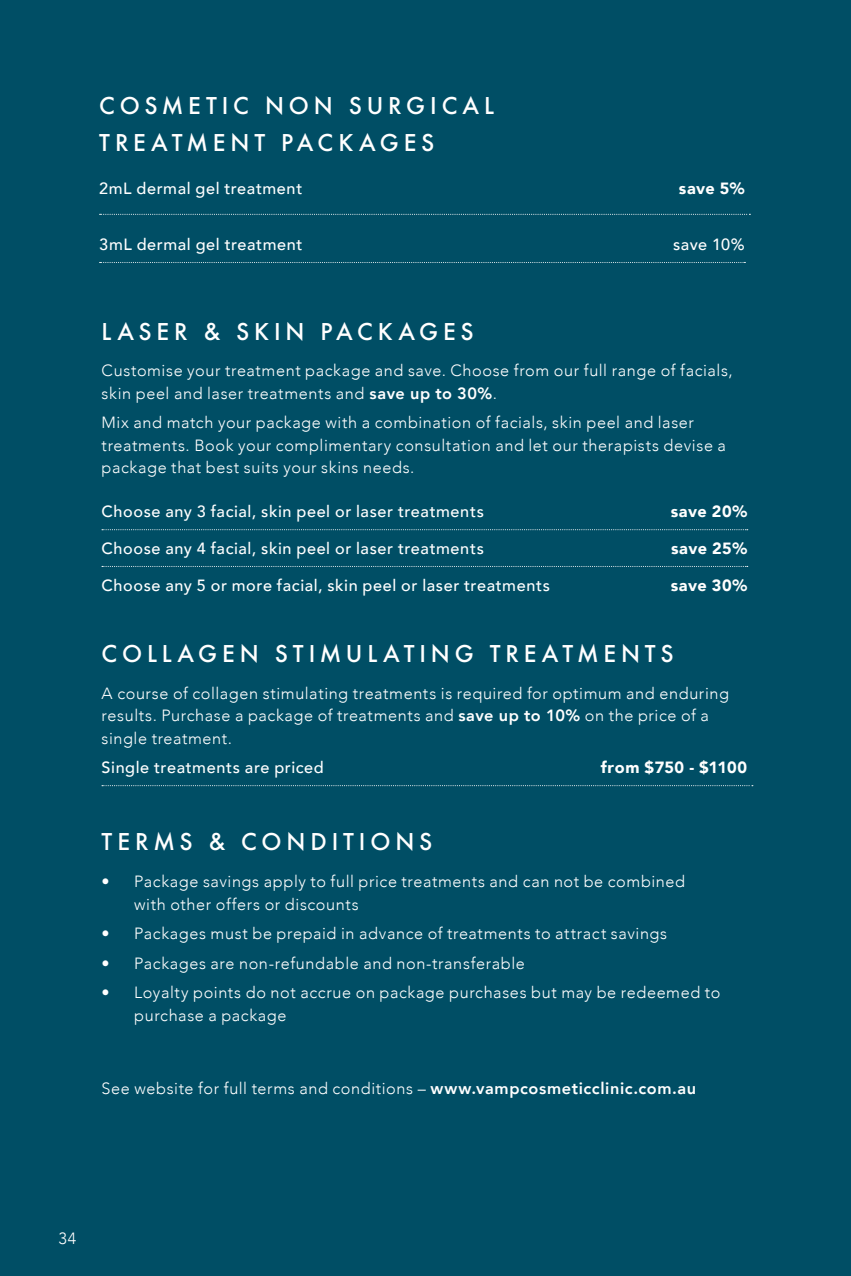
<style>
.page{position:relative;width:851px;height:1276px;background:#fff}
.page>*{position:absolute;margin:0;border:0;box-sizing:border-box;transform-origin:0 0}
.t1{font:500 22.5px/36.2px "Futura";letter-spacing:.215em;color:#fff}
.t2{font:300 16.25px/22.5px "Avenir";letter-spacing:.035em;color:#fff}
.t3{font:500 16.25px "Avenir";letter-spacing:.035em;color:#fff}
.t4{font:900 16.25px "Avenir";letter-spacing:.025em;color:#fff}
.s1{font-weight:800}
</style>
<div class="page">
<div style="left:0;top:0;width:850px;height:1276px;background:#004e65"></div>
<svg style="left:100px;top:214px;width:650px;height:1px"></svg>
<svg style="left:100px;top:262px;width:645px;height:1px"></svg>
<svg style="left:102px;top:529px;width:645px;height:1px"></svg>
<svg style="left:102px;top:566px;width:645px;height:1px"></svg>
<svg style="left:102px;top:785px;width:650px;height:1px"></svg>
<h1 class="t1" style="left:99px;top:87px;width:396px">COSMETIC NON SURGICAL<br>TREATMENT PACKAGES</h1>
<p class="t3" style="left:99px;top:175px;width:204px">2mL dermal gel treatment</p>
<p class="t4" style="left:678px;top:175px;width:67px">save 5%</p>
<p class="t3" style="left:99px;top:230px;width:205px">3mL dermal gel treatment</p>
<p class="t3" style="left:673px;top:230px;width:73px">save 10%</p>
<h1 class="t1" style="left:102px;top:313px;width:373px">LASER &amp; SKIN PACKAGES</h1>
<p class="t2" style="left:102px;top:359px;width:632px">Customise your treatment package and save. Choose from our full range of facials, skin peel and laser treatments and <span class="s1">save up to 30%</span>.</p>
<p class="t2" style="left:102px;top:412px;width:625px">Mix and match your package with a combination of facials, skin peel and laser treatments. Book your complimentary consultation and let our therapists devise a package that best suits your skins needs.</p>
<p class="t3" style="left:102px;top:497px;width:384px">Choose any 3 facial, skin peel or laser treatments</p>
<p class="t4" style="left:670px;top:498px;width:78px">save 20%</p>
<p class="t3" style="left:102px;top:534px;width:384px">Choose any 4 facial, skin peel or laser treatments</p>
<p class="t4" style="left:671px;top:534px;width:77px">save 25%</p>
<p class="t3" style="left:102px;top:571px;width:450px">Choose any 5 or more facial, skin peel or laser treatments</p>
<p class="t4" style="left:670px;top:571px;width:78px">save 30%</p>
<h1 class="t1" style="left:102px;top:635px;width:573px">COLLAGEN STIMULATING TREATMENTS</h1>
<p class="t2" style="left:102px;top:682px;width:628px">A course of collagen stimulating treatments is required for optimum and enduring results. Purchase a package of treatments and <span class="s1">save up to 10%</span> on the price of a single treatment.</p>
<p class="t3" style="left:102px;top:753px;width:224px">Single treatments are priced</p>
<p class="t4" style="left:601px;top:753px;width:148px">from $750 - $1100</p>
<h1 class="t1" style="left:102px;top:823px;width:332px">TERMS &amp; CONDITIONS</h1>
<p class="t2" style="left:134px;top:870px;width:552px;text-indent:-32px">• Package savings apply to full price treatments and can not be combined with other offers or discounts</p>
<p class="t2" style="left:102px;top:922px;width:567px">• Packages must be prepaid in advance of treatments to attract savings</p>
<p class="t2" style="left:102px;top:952px;width:425px">• Packages are non-refundable and non-transferable</p>
<p class="t2" style="left:134px;top:981px;width:587px;text-indent:-32px">• Loyalty points do not accrue on package purchases but may be redeemed to purchase a package</p>
<p class="t2" style="left:102px;top:1077px;width:596px">See website for full terms and conditions – <span class="s1">www.vampcosmeticclinic.com.au</span></p>
<p class="t2" style="left:59px;top:1227px;width:19px">34</p>
</div>
